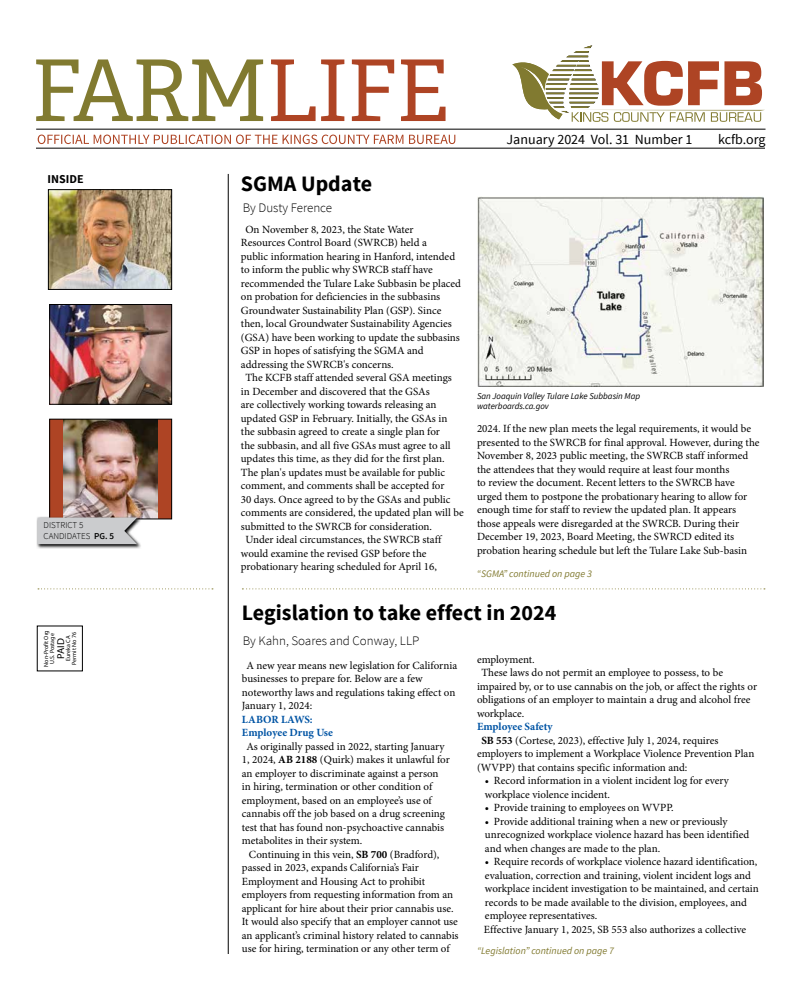
<style>
.page{position:relative;width:801px;height:990px;background:#fff}
.page>*{position:absolute;margin:0;border:0;box-sizing:border-box;transform-origin:0 0}
.t1{font:700 22px "Source Sans Pro";color:#000}
.t2{font:14px "Source Sans Pro";color:#000}
.t3{font:300 13px "Source Sans Pro";color:#000}
.t4{font:700 12px "Source Sans Pro";color:#000}
.t5{font:11px/13.5px "Minion Pro";color:#000}
.t6{font:700 11px/13.5px "Minion Pro";color:#0054a4}
.t7{font:italic 10px "Source Sans Pro";color:#817a30}
.t8{font:10px "Myriad Pro";color:#000;scale:1.04 1}
.t9{font:italic 9px/10px "Source Sans Pro";color:#000}
.t10{font:300 9px/11px "Source Sans Pro";color:#000}
.t11{font:6px/6px "Myriad Pro";color:#000;text-align:center}
.s1{font-weight:600}
.s2{font-weight:700}
</style>
<div class="page">
<img style="left:51px;top:306px;width:119px;height:97px">
<div style="left:49px;top:304px;width:123px;height:101px;border:1px solid #000"></div>
<img style="left:50px;top:191px;width:120px;height:97px">
<div style="left:48px;top:189px;width:124px;height:101px;border:1px solid #000"></div>
<div style="left:50px;top:419px;width:122px;height:100px;background:#ae4424"></div>
<img style="left:63px;top:421px;width:95px;height:96px">
<div style="left:49px;top:419px;width:123px;height:100px;border:1px solid #000"></div>
<svg style="left:36px;top:516px;width:106px;height:33px"></svg>
<div style="left:38px;top:518px;width:99px;height:26px;background:#cbccce"></div>
<svg style="left:271px;top:59px;width:175px;height:62px"></svg>
<svg style="left:36px;top:59px;width:227px;height:62px"></svg>
<svg style="left:38px;top:135px;width:417px;height:9px"></svg>
<hr style="left:36px;top:129px;width:730px;height:1px;background:#000">
<hr style="left:36px;top:148px;width:729px;height:1px;background:#000">
<hr style="left:228px;top:174px;width:1px;height:780px;background:#000">
<svg style="left:38px;top:588px;width:175px;height:1px"></svg>
<svg style="left:512px;top:45px;width:253px;height:77px"></svg>
<svg style="left:242px;top:588px;width:523px;height:1px"></svg>
<img style="left:477px;top:196px;width:287px;height:190px">
<p class="t4" style="left:48px;top:172px;width:38px">INSIDE</p>
<p class="t10" style="left:44px;top:520px;width:72px">DISTRICT 5<br>CANDIDATES <span class="s1">PG. 5</span></p>
<p class="t11" style="left:43px;top:667px;width:38px;rotate:-90deg">Non-Profit Org<br>U.S. Postage</p>
<p class="t8" style="left:55px;top:659px;width:22px;rotate:-90deg">PAID</p>
<p class="t11" style="left:65px;top:665px;width:34px;rotate:-90deg">Eureka CA<br>Permit No 76</p>
<h1 class="t1" style="left:241px;top:170px;width:133px">SGMA Update</h1>
<p class="t5" style="left:245px;top:223px;width:170px">On November 8, 2023, the State Water</p>
<p class="t5" style="left:241px;top:236px;width:187px">Resources Control Board (SWRCB) held a</p>
<p class="t5" style="left:241px;top:250px;width:216px">public information hearing in Hanford, intended</p>
<p class="t5" style="left:241px;top:263px;width:194px">to inform the public why SWRCB staff have</p>
<p class="t5" style="left:241px;top:277px;width:222px">recommended the Tulare Lake Subbasin be placed</p>
<p class="t5" style="left:241px;top:290px;width:201px">on probation for deficiencies in the subbasins</p>
<p class="t5" style="left:241px;top:304px;width:202px">Groundwater Sustainability Plan (GSP). Since</p>
<p class="t5" style="left:241px;top:317px;width:212px">then, local Groundwater Sustainability Agencies</p>
<p class="t5" style="left:241px;top:331px;width:221px">(GSA) have been working to update the subbasins</p>
<p class="t5" style="left:241px;top:344px;width:184px">GSP in hopes of satisfying the SGMA and</p>
<p class="t5" style="left:241px;top:358px;width:154px">addressing the SWRCB's concerns.</p>
<p class="t5" style="left:245px;top:371px;width:208px">The KCFB staff attended several GSA meetings</p>
<p class="t5" style="left:241px;top:385px;width:190px">in December and discovered that the GSAs</p>
<p class="t5" style="left:241px;top:398px;width:197px">are collectively working towards releasing an</p>
<p class="t5" style="left:241px;top:412px;width:208px">updated GSP in February. Initially, the GSAs in</p>
<p class="t5" style="left:241px;top:425px;width:201px">the subbasin agreed to create a single plan for</p>
<p class="t5" style="left:241px;top:439px;width:211px">the subbasin, and all five GSAs must agree to all</p>
<p class="t5" style="left:241px;top:452px;width:205px">updates this time, as they did for the first plan.</p>
<p class="t5" style="left:241px;top:466px;width:206px">The plan's updates must be available for public</p>
<p class="t5" style="left:241px;top:479px;width:205px">comment, and comments shall be accepted for</p>
<p class="t5" style="left:241px;top:493px;width:211px">30 days. Once agreed to by the GSAs and public</p>
<p class="t5" style="left:241px;top:506px;width:224px">comments are considered, the updated plan will be</p>
<p class="t5" style="left:241px;top:520px;width:193px">submitted to the SWRCB for consideration.</p>
<p class="t5" style="left:245px;top:533px;width:197px">Under ideal circumstances, the SWRCB staff</p>
<p class="t5" style="left:241px;top:547px;width:187px">would examine the revised GSP before the</p>
<p class="t5" style="left:241px;top:560px;width:198px">probationary hearing scheduled for April 16,</p>
<p class="t3" style="left:243px;top:200px;width:91px">By Dusty Ference</p>
<p class="t2" style="left:507px;top:131px;width:187px">January 2024 Vol. 31 Number 1</p>
<p class="t2" style="left:718px;top:131px;width:49px">kcfb.org</p>
<p class="t9" style="left:477px;top:391px;width:165px">San Joaquin Valley Tulare Lake Subbasin Map waterboards.ca.gov</p>
<p class="t5" style="left:477px;top:422px;width:284px">2024. If the new plan meets the legal requirements, it would be presented to the SWRCB for final approval. However, during the November 8, 2023 public meeting, the SWRCB staff informed the attendees that they would require at least four months<br>to review the document. Recent letters to the SWRCB have urged them to postpone the probationary hearing to allow for enough time for staff to review the updated plan. It appears those appeals were disregarded at the SWRCB. During their December 19, 2023, Board Meeting, the SWRCD edited its probation hearing schedule but left the Tulare Lake Sub-basin</p>
<p class="t7" style="left:477px;top:567px;width:116px">“SGMA” continued on page 3</p>
<h1 class="t1" style="left:242px;top:599px;width:316px">Legislation to take effect in 2024</h1>
<p class="t5" style="left:242px;top:659px;width:217px;text-indent:4px">A new year means new legislation for California businesses to prepare for. Below are a few noteworthy laws and regulations taking effect on January 1, 2024:</p>
<p class="t6" style="left:242px;top:712px;width:93px">LABOR LAWS:<br>Employee Drug Use</p>
<p class="t5" style="left:242px;top:740px;width:209px;text-indent:4px">As originally passed in 2022, starting January 1, 2024, <span class="s2">AB 2188</span> (Quirk) makes it unlawful for an employer to discriminate against a person in hiring, termination or other condition of employment, based on an employee’s use of cannabis off the job based on a drug screening test that has found non-psychoactive cannabis metabolites in their system.</p>
<p class="t5" style="left:242px;top:847px;width:218px;text-indent:7px">Continuing in this vein, <span class="s2">SB 700</span> (Bradford), passed in 2023, expands California’s Fair Employment and Housing Act to prohibit employers from requesting information from an applicant for hire about their prior cannabis use.<br>It would also specify that an employer cannot use an applicant’s criminal history related to cannabis use for hiring, termination or any other term of</p>
<p class="t3" style="left:243px;top:633px;width:178px">By Kahn, Soares and Conway, LLP</p>
<p class="t5" style="left:477px;top:653px;width:59px">employment.</p>
<p class="t5" style="left:481px;top:666px;width:243px">These laws do not permit an employee to possess, to be</p>
<p class="t5" style="left:477px;top:680px;width:282px">impaired by, or to use cannabis on the job, or affect the rights or</p>
<p class="t5" style="left:477px;top:693px;width:275px">obligations of an employer to maintain a drug and alcohol free</p>
<p class="t5" style="left:477px;top:707px;width:49px">workplace.</p>
<p class="t6" style="left:477px;top:720px;width:77px">Employee Safety</p>
<p class="t5" style="left:481px;top:734px;width:238px"><span class="s2">SB 553</span> (Cortese, 2023), effective July 1, 2024, requires</p>
<p class="t5" style="left:477px;top:747px;width:279px">employers to implement a Workplace Violence Prevention Plan</p>
<p class="t5" style="left:477px;top:761px;width:212px">(WVPP) that contains specific information and:</p>
<p class="t5" style="left:485px;top:774px;width:245px">• Record information in a violent incident log for every workplace violence incident.</p>
<p class="t5" style="left:485px;top:801px;width:190px">• Provide training to employees on WVPP.</p>
<p class="t5" style="left:485px;top:815px;width:266px">• Provide additional training when a new or previously unrecognized workplace violence hazard has been identified and when changes are made to the plan.</p>
<p class="t5" style="left:484px;top:855px;width:276px">• Require records of workplace violence hazard identification, evaluation, correction and training, violent incident logs and workplace incident investigation to be maintained, and certain records to be made available to the division, employees, and employee representatives.<br>Effective January 1, 2025, SB 553 also authorizes a collective</p>
<p class="t7" style="left:477px;top:944px;width:139px">“Legislation” continued on page 7</p>
</div>
